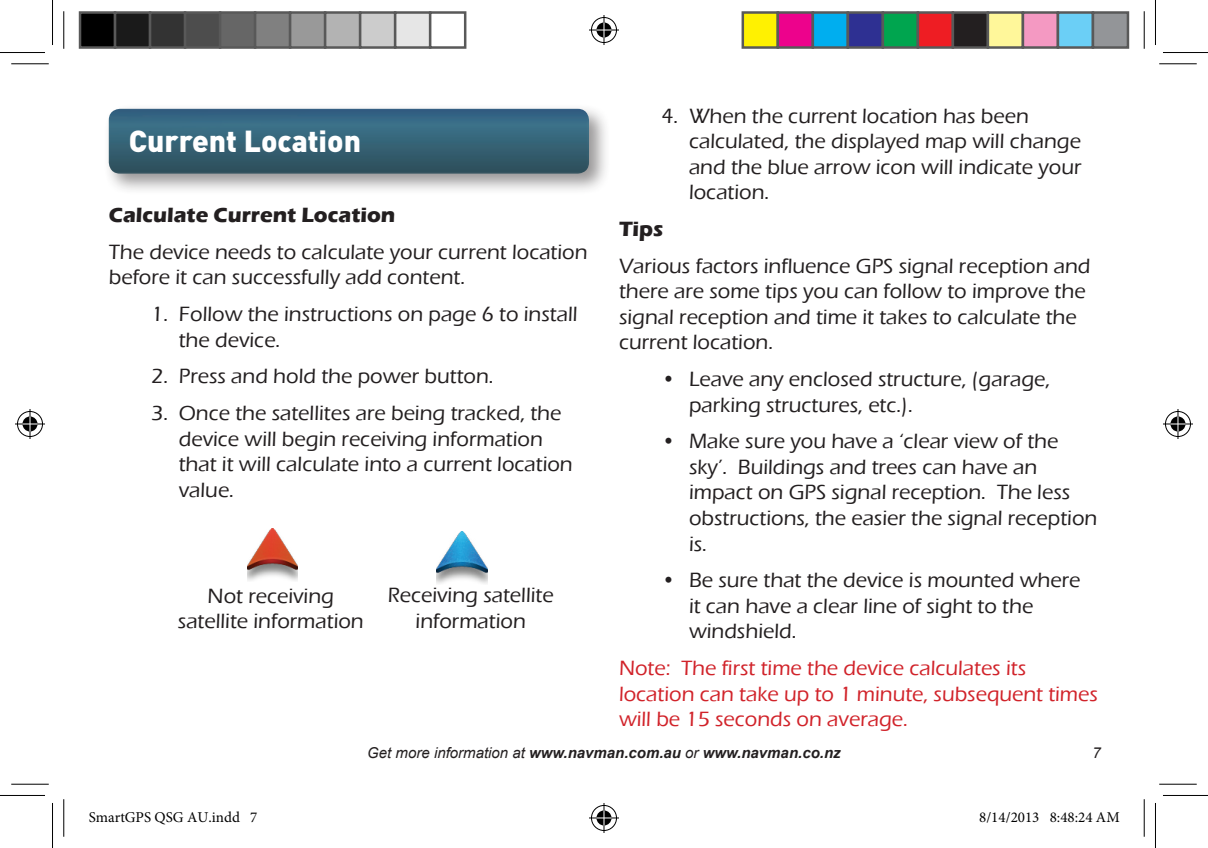
<style>
.page{position:relative;width:1208px;height:848px;background:#fff}
.page>*{position:absolute;margin:0;border:0;box-sizing:border-box;transform-origin:0 0}
.t1{font:900 30px "DINOT";color:#fff}
.t2{font:500 21.25px/25.5px "Eras ITC";color:#231f20}
.t3{font:500 21.25px/25.5px "Eras ITC";color:#d1232a}
.t4{font:700 21.25px "Eras ITC";color:#231f20}
.t5{font:italic 700 15px "Arial";color:#231f20}
.t6{font:15px "Minion Pro";color:#000}
.t7{font:italic 15px "Arial";color:#231f20}
.s1{font-weight:400}
</style>
<div class="page">
<div style="left:103px;top:103px;width:508px;height:92px;background:#231f20;opacity:.47"></div>
<img style="left:109px;top:109px;width:480px;height:65px">
<img style="left:437px;top:531px;width:50px;height:53px">
<img style="left:247px;top:528px;width:51px;height:53px">
<hr style="left:11px;top:63px;width:38px;height:1px;background:#000">
<hr style="left:1159px;top:63px;width:37px;height:1px;background:#000">
<hr style="left:11px;top:783px;width:38px;height:1px;background:#000">
<hr style="left:1159px;top:783px;width:37px;height:1px;background:#000">
<hr style="left:63px;top:11px;width:1px;height:38px;background:#000">
<hr style="left:63px;top:799px;width:1px;height:37px;background:#000">
<hr style="left:1143px;top:11px;width:1px;height:38px;background:#000">
<hr style="left:1143px;top:799px;width:1px;height:37px;background:#000">
<hr style="left:0;top:52px;width:45px;height:1px;background:#000">
<hr style="left:1162px;top:52px;width:46px;height:1px;background:#000">
<hr style="left:0;top:795px;width:45px;height:1px;background:#000">
<hr style="left:1162px;top:795px;width:46px;height:1px;background:#000">
<hr style="left:52px;top:0;width:1px;height:45px;background:#000">
<hr style="left:52px;top:802px;width:1px;height:46px;background:#000">
<hr style="left:1155px;top:0;width:1px;height:45px;background:#000">
<hr style="left:1155px;top:802px;width:1px;height:46px;background:#000">
<div style="left:590px;top:16px;width:28px;height:28px;border:3px solid #fff;border-radius:50%"></div>
<svg style="left:589px;top:28px;width:30px;height:4px"></svg>
<hr style="left:602px;top:15px;width:3px;height:30px;background:#fff">
<div style="left:595px;top:21px;width:18px;height:18px;border:3px solid #fff;border-radius:50%"></div>
<div style="left:591px;top:17px;width:26px;height:26px;border:1px solid #000;border-radius:50%"></div>
<hr style="left:589px;top:30px;width:30px;height:1px;background:#000">
<hr style="left:603px;top:15px;width:1px;height:30px;background:#000">
<svg style="left:596px;top:22px;width:15px;height:16px"></svg>
<div style="left:590px;top:803px;width:28px;height:29px;border:3px solid #fff;border-radius:50%"></div>
<hr style="left:589px;top:816px;width:30px;height:3px;background:#fff">
<hr style="left:602px;top:802px;width:3px;height:30px;background:#fff">
<div style="left:595px;top:808px;width:18px;height:19px;border:3px solid #fff;border-radius:50%"></div>
<div style="left:591px;top:805px;width:26px;height:25px;border:1px solid #000;border-radius:50%"></div>
<hr style="left:589px;top:817px;width:30px;height:1px;background:#000">
<hr style="left:603px;top:802px;width:1px;height:30px;background:#000">
<svg style="left:596px;top:810px;width:15px;height:15px"></svg>
<div style="left:16px;top:410px;width:28px;height:28px;border:3px solid #fff;border-radius:50%"></div>
<hr style="left:15px;top:422px;width:30px;height:3px;background:#fff">
<svg style="left:28px;top:409px;width:4px;height:30px"></svg>
<div style="left:21px;top:415px;width:18px;height:18px;border:3px solid #fff;border-radius:50%"></div>
<div style="left:17px;top:411px;width:26px;height:26px;border:1px solid #000;border-radius:50%"></div>
<hr style="left:15px;top:423px;width:30px;height:1px;background:#000">
<hr style="left:30px;top:409px;width:1px;height:30px;background:#000">
<svg style="left:22px;top:416px;width:16px;height:15px"></svg>
<div style="left:1163px;top:410px;width:29px;height:28px;border:3px solid #fff;border-radius:50%"></div>
<hr style="left:1162px;top:422px;width:30px;height:3px;background:#fff">
<hr style="left:1176px;top:409px;width:3px;height:30px;background:#fff">
<div style="left:1168px;top:415px;width:19px;height:18px;border:3px solid #fff;border-radius:50%"></div>
<div style="left:1165px;top:411px;width:25px;height:26px;border:1px solid #000;border-radius:50%"></div>
<hr style="left:1162px;top:423px;width:30px;height:1px;background:#000">
<hr style="left:1177px;top:409px;width:1px;height:30px;background:#000">
<svg style="left:1170px;top:416px;width:15px;height:15px"></svg>
<div style="left:80px;top:12px;width:35px;height:36px;background:#000"></div>
<div style="left:79px;top:11px;width:37px;height:38px;border:2px solid #595959"></div>
<div style="left:115px;top:12px;width:35px;height:36px;background:#1a1a1a"></div>
<div style="left:114px;top:11px;width:37px;height:38px;border:2px solid #595959"></div>
<div style="left:150px;top:12px;width:35px;height:36px;background:#333"></div>
<div style="left:149px;top:11px;width:37px;height:38px;border:2px solid #595959"></div>
<div style="left:185px;top:12px;width:35px;height:36px;background:#4d4d4d"></div>
<div style="left:184px;top:11px;width:37px;height:38px;border:2px solid #595959"></div>
<div style="left:220px;top:12px;width:35px;height:36px;background:#666"></div>
<div style="left:219px;top:11px;width:37px;height:38px;border:2px solid #595959"></div>
<div style="left:255px;top:12px;width:35px;height:36px;background:#808080"></div>
<div style="left:254px;top:11px;width:37px;height:38px;border:2px solid #595959"></div>
<div style="left:290px;top:12px;width:35px;height:36px;background:#999"></div>
<div style="left:289px;top:11px;width:37px;height:38px;border:2px solid #595959"></div>
<div style="left:325px;top:12px;width:35px;height:36px;background:#b3b3b3"></div>
<div style="left:324px;top:11px;width:37px;height:38px;border:2px solid #595959"></div>
<div style="left:360px;top:12px;width:35px;height:36px;background:#ccc"></div>
<div style="left:359px;top:11px;width:37px;height:38px;border:2px solid #595959"></div>
<div style="left:395px;top:12px;width:35px;height:36px;background:#e6e6e6"></div>
<div style="left:394px;top:11px;width:37px;height:38px;border:2px solid #595959"></div>
<div style="left:429px;top:11px;width:37px;height:38px;border:2px solid #595959"></div>
<div style="left:742px;top:12px;width:36px;height:36px;background:#fff101"></div>
<div style="left:741px;top:11px;width:38px;height:38px;border:2px solid #595959"></div>
<div style="left:778px;top:12px;width:34px;height:36px;background:#ed028c"></div>
<div style="left:776px;top:11px;width:38px;height:38px;border:2px solid #595959"></div>
<div style="left:812px;top:12px;width:36px;height:36px;background:#00aeef"></div>
<div style="left:811px;top:11px;width:38px;height:38px;border:2px solid #595959"></div>
<div style="left:848px;top:12px;width:34px;height:36px;background:#2e3092"></div>
<div style="left:846px;top:11px;width:38px;height:38px;border:2px solid #595959"></div>
<div style="left:882px;top:12px;width:36px;height:36px;background:#00a54f"></div>
<div style="left:881px;top:11px;width:38px;height:38px;border:2px solid #595959"></div>
<div style="left:918px;top:12px;width:34px;height:36px;background:#ee1d23"></div>
<div style="left:916px;top:11px;width:38px;height:38px;border:2px solid #595959"></div>
<div style="left:952px;top:12px;width:36px;height:36px;background:#231f20"></div>
<div style="left:951px;top:11px;width:38px;height:38px;border:2px solid #595959"></div>
<div style="left:988px;top:12px;width:34px;height:36px;background:#fff79a"></div>
<div style="left:986px;top:11px;width:38px;height:38px;border:2px solid #595959"></div>
<div style="left:1022px;top:12px;width:36px;height:36px;background:#f499c2"></div>
<div style="left:1021px;top:11px;width:38px;height:38px;border:2px solid #595959"></div>
<div style="left:1058px;top:12px;width:34px;height:36px;background:#6bcff6"></div>
<div style="left:1056px;top:11px;width:38px;height:38px;border:2px solid #595959"></div>
<div style="left:1092px;top:12px;width:36px;height:36px;background:#939598"></div>
<div style="left:1091px;top:11px;width:38px;height:38px;border:2px solid #595959"></div>
<h1 class="t1" style="left:129px;top:120px;width:234px">Current Location</h1>
<p class="t4" style="left:109px;top:203px;width:288px">Calculate Current Location</p>
<p class="t2" style="left:109px;top:239px;width:480px">The device needs to calculate your current location before it can successfully add content.</p>
<p class="t2" style="left:179px;top:301px;width:400px;text-indent:-27px">1. Follow the instructions on page 6 to install the device.</p>
<p class="t2" style="left:151px;top:364px;width:344px">2. Press and hold the power button.</p>
<p class="t2" style="left:179px;top:400px;width:395px;text-indent:-27px">3. Once the satellites are being tracked, the device will begin receiving information that it will calculate into a current location value.</p>
<p class="t2" style="left:178px;top:583px;width:187px;text-align:center">Not receiving satellite information</p>
<p class="t2" style="left:388px;top:582px;width:167px;text-align:center">Receiving satellite information</p>
<p class="t2" style="left:689px;top:103px;width:394px;text-indent:-27px">4. When the current location has been calculated, the displayed map will change and the blue arrow icon will indicate your location.</p>
<p class="t4" style="left:619px;top:217px;width:46px">Tips</p>
<p class="t2" style="left:619px;top:253px;width:473px">Various factors influence GPS signal reception and there are some tips you can follow to improve the signal reception and time it takes to calculate the current location.</p>
<p class="t2" style="left:689px;top:366px;width:363px;text-indent:-27px">• Leave any enclosed structure, (garage, parking structures, etc.).</p>
<p class="t2" style="left:689px;top:429px;width:410px;text-indent:-27px">• Make sure you have a ‘clear view of the sky’. Buildings and trees can have an impact on GPS signal reception. The less obstructions, the easier the signal reception is.</p>
<p class="t2" style="left:689px;top:567px;width:393px;text-indent:-27px">• Be sure that the device is mounted where it can have a clear line of sight to the windshield.</p>
<p class="t3" style="left:619px;top:655px;width:480px">Note: The first time the device calculates its location can take up to 1 minute, subsequent times will be 15 seconds on average.</p>
<p class="t5" style="left:367px;top:742px;width:475px"><span class="s1">Get more information at</span> www.navman.com.au <span class="s1">or</span> www.navman.co.nz</p>
<p class="t7" style="left:1092px;top:742px;width:10px">7</p>
<p class="t6" style="left:89px;top:806px;width:170px">SmartGPS QSG AU.indd 7</p>
<p class="t6" style="left:979px;top:806px;width:142px">8/14/2013 8:48:24 AM</p>
</div>
